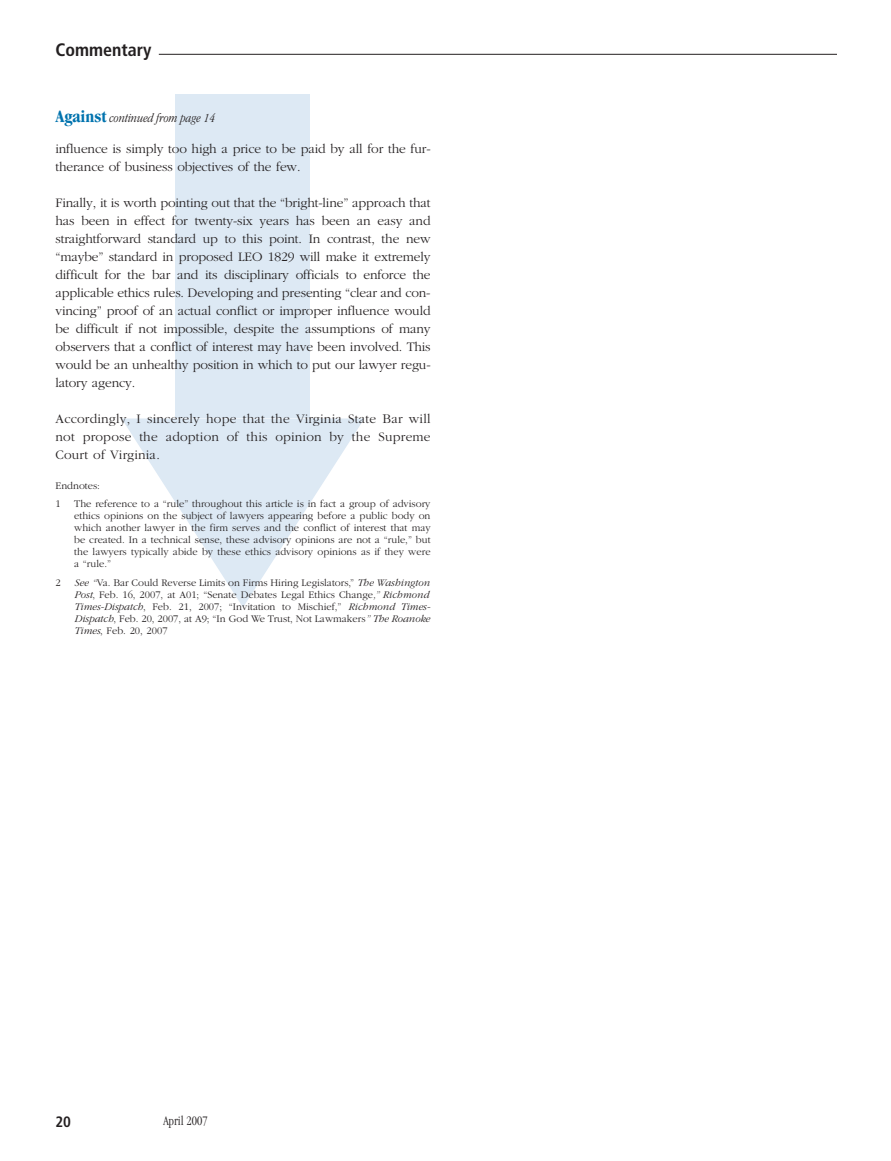
<style>
.page{position:relative;width:891px;height:1161px;background:#fff}
.page>*{position:absolute;margin:0;border:0;box-sizing:border-box;transform-origin:0 0}
.t1{font:700 condensed 18px "Frutiger";color:#231f20}
.t2{font:700 condensed 15px "Frutiger";color:#231f20}
.t3{font:300 13.5px/18px "Garamond";letter-spacing:-.01em;color:#231f20;text-align:justify}
.t4{font:300 condensed 13.5px "Garamond";color:#231f20}
.t5{font:italic 300 condensed 12.75px "Garamond";color:#231f20}
.t6{font:300 10.5px/12px "Garamond";color:#231f20}
.s1{font-weight:700;font-style:normal;font-size:18px;color:#0073ae}
.s2{font-style:italic}
</style>
<div class="page">
<svg style="left:122px;top:53px;width:715px;height:554px"></svg>
<h1 class="t1" style="left:56px;top:42px;width:98px">Commentary</h1>
<p class="t5" style="left:56px;top:113px;width:161px"><span class="s1">Against</span> continued from page 14</p>
<p class="t3" style="left:56px;top:139px;width:377px">influence is simply too high a price to be paid by all for the fur&shy;therance of business objectives of the few.</p>
<p class="t3" style="left:56px;top:193px;width:377px">Finally, it is worth pointing out that the “bright-line” approach that has been in effect for twenty-six years has been an easy and straightforward standard up to this point. In contrast, the new “maybe” standard in proposed LEO 1829 will make it extremely difficult for the bar and its disciplinary officials to enforce the applicable ethics rules. Developing and presenting “clear and con&shy;vincing” proof of an actual conflict or improper influence would be difficult if not impossible, despite the assumptions of many observers that a conflict of interest may have been involved. This would be an unhealthy position in which to put our lawyer regu&shy;latory agency.</p>
<p class="t3" style="left:56px;top:409px;width:377px">Accordingly, I sincerely hope that the Virginia State Bar will not propose the adoption of this opinion by the Supreme Court of Virginia.</p>
<p class="t6" style="left:56px;top:476px;width:46px;line-height:18.5px">Endnotes:<br>1</p>
<p class="t6" style="left:74px;top:498px;width:358px;text-align:justify">The reference to a “rule” throughout this article is in fact a group of advisory ethics opinions on the subject of lawyers appearing before a public body on which another lawyer in the firm serves and the conflict of interest that may be created. In a technical sense, these advisory opinions are not a “rule,” but the lawyers typically abide by these ethics advisory opinions as if they were a “rule.”</p>
<p class="t6" style="left:56px;top:576px;width:7px">2</p>
<p class="t6" style="left:74px;top:576px;width:358px"><span class="s2">See “</span>Va. Bar Could Reverse Limits on Firms Hiring Legislators,” <span class="s2">The Washington Post</span>, Feb. 16, 2007, at A01; “Senate Debates Legal Ethics Change<span class="s2">,” Richmond Times-Dispatch</span>, Feb. 21, 2007; “Invitation to Mischief,” <span class="s2">Richmond Times-Dispatch</span>, Feb. 20, 2007, at A9; “In God We Trust, Not Lawmakers<span class="s2">” The Roanoke Times</span>, Feb. 20, 2007</p>
<p class="t2" style="left:56px;top:1115px;width:17px">20</p>
<p class="t4" style="left:164px;top:1116px;width:46px">April 2007</p>
</div>
